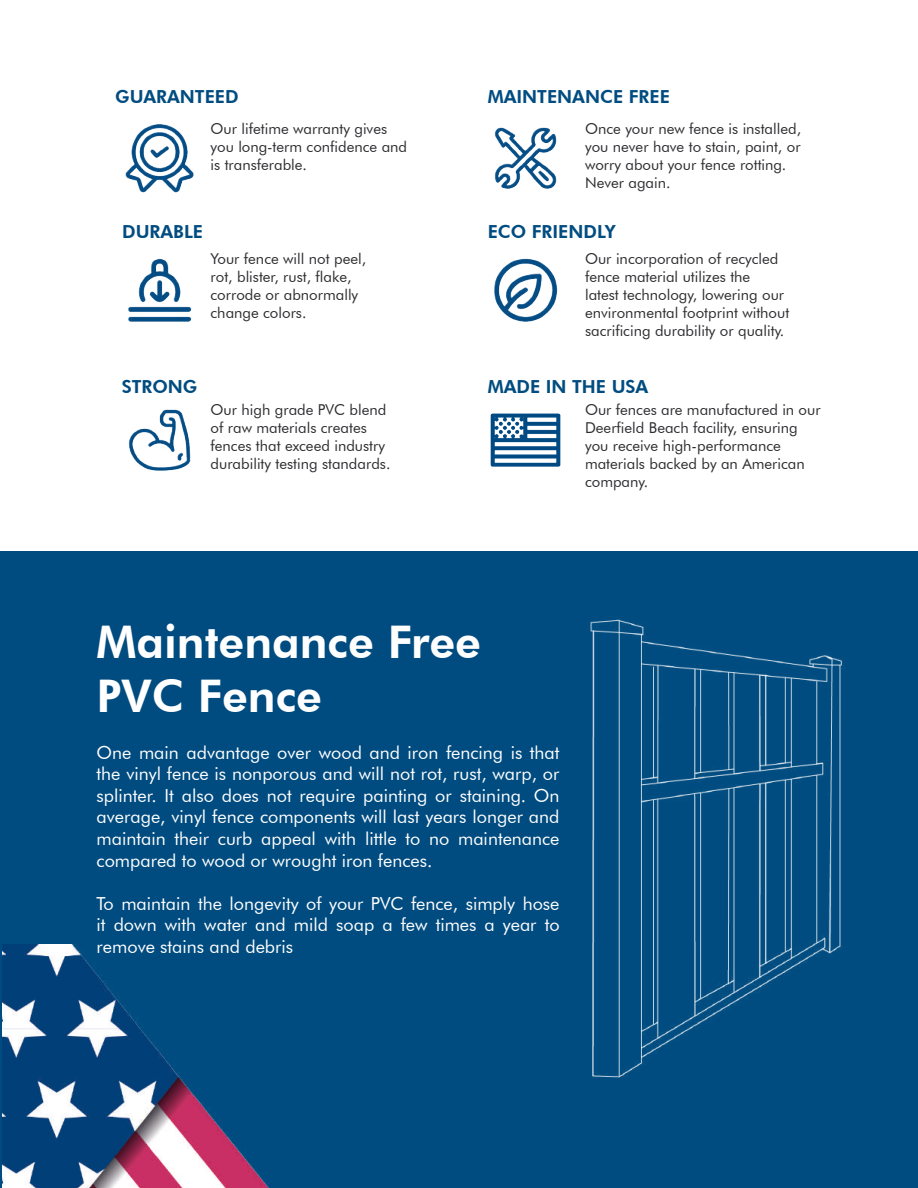
<style>
.page{position:relative;width:918px;height:1188px;background:#fff}
.page>*{position:absolute;margin:0;border:0;box-sizing:border-box;transform-origin:0 0}
.t1{font:800 45px/54px "Futura BT";color:#fff}
.t2{font:18px/21.6px "Futura BT";color:#fff;text-align:justify}
.t3{font:800 18px "Futura BT";color:#004c80}
.t4{font:15px/18px "Futura BT";color:#2d2c2f}
</style>
<div class="page">
<div style="left:0;top:551px;width:917px;height:637px;background:#004c80"></div>
<img style="left:125px;top:124px;width:69px;height:69px">
<img style="left:128px;top:258px;width:64px;height:64px">
<img style="left:128px;top:409px;width:63px;height:62px">
<img style="left:494px;top:127px;width:63px;height:62px">
<img style="left:494px;top:258px;width:64px;height:64px">
<img style="left:490px;top:413px;width:71px;height:54px">
<img style="left:590px;top:619px;width:253px;height:459px">
<img style="left:2px;top:945px;width:267px;height:243px">
<p class="t3" style="left:115px;top:86px;width:125px">GUARANTEED</p>
<p class="t3" style="left:488px;top:86px;width:184px">MAINTENANCE FREE</p>
<p class="t4" style="left:211px;top:120px;width:198px">Our lifetime warranty gives you long-term confidence and is transferable.</p>
<p class="t3" style="left:122px;top:221px;width:83px">DURABLE</p>
<p class="t4" style="left:211px;top:250px;width:157px">Your fence will not peel, rot, blister, rust, flake, corrode or abnormally change colors.</p>
<p class="t3" style="left:122px;top:376px;width:77px">STRONG</p>
<p class="t4" style="left:211px;top:400px;width:181px">Our high grade PVC blend of raw materials creates fences that exceed industry durability testing standards.</p>
<p class="t4" style="left:585px;top:120px;width:218px">Once your new fence is installed, you never have to stain, paint, or worry about your fence rotting.<br>Never again.</p>
<p class="t3" style="left:488px;top:221px;width:129px">ECO FRIENDLY</p>
<p class="t4" style="left:585px;top:250px;width:206px">Our incorporation of recycled fence material utilizes the<br>latest technology, lowering our environmental footprint without sacrificing durability or quality.</p>
<p class="t3" style="left:488px;top:376px;width:162px">MADE IN THE USA</p>
<p class="t4" style="left:585px;top:400px;width:237px">Our fences are manufactured in our<br>Deerfield Beach facility, ensuring you receive high-performance materials backed by an American company.</p>
<h1 class="t1" style="left:97px;top:615px;width:386px">Maintenance Free<br>PVC Fence</h1>
<p class="t2" style="left:97px;top:741px;width:464px">One main advantage over wood and iron fencing is that the vinyl fence is nonporous and will not rot, rust, warp, or splinter. It also does not require painting or staining. On average, vinyl fence components will last years longer and maintain their curb appeal with little to no maintenance compared to wood or wrought iron fences.</p>
<p class="t2" style="left:97px;top:892px;width:464px">To maintain the longevity of your PVC fence, simply hose it down with water and mild soap a few times a year to remove stains and debris</p>
</div>
